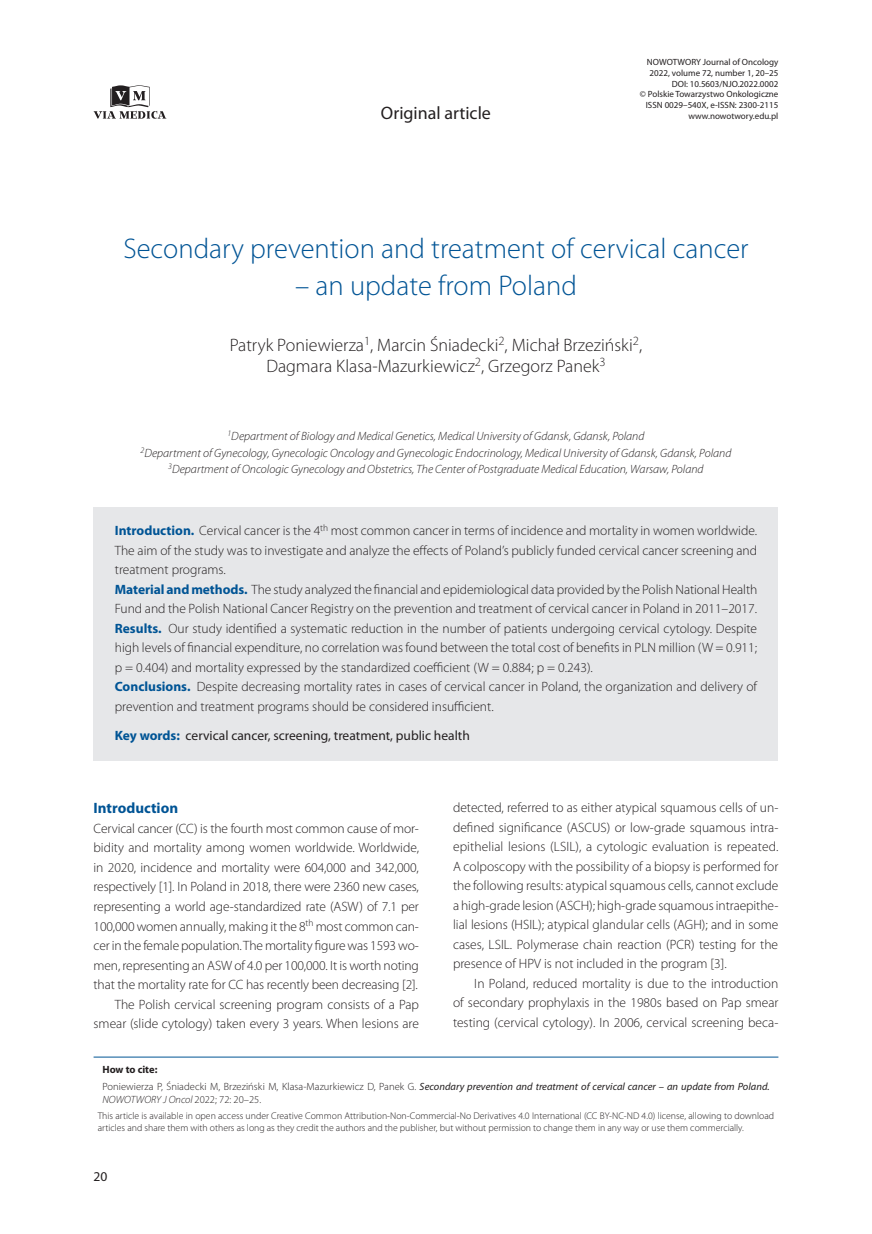
<style>
.page{position:relative;width:872px;height:1234px;background:#fff}
.page>*{position:absolute;margin:0;border:0;box-sizing:border-box;transform-origin:0 0}
._01_-_Tytuł_artykułu{font:300 28.5px "Myriad Pro";color:#005495}
._02_-_Autor_artykułu{font:300 18px/21.6px "Myriad Pro";color:#231f20;text-align:center}
.t1{font:18px "Myriad Pro";color:#231f20}
._07_-_Srodtytul_1{font:700 15px "Myriad Pro";color:#005495}
._04_-_Streszczenie{font:300 13.5px/19.5px "Myriad Pro";color:#231f20;text-align:justify}
._08_-_Tekst{font:300 13.5px/19.5px "Myriad Pro";color:#231f20;text-align:justify}
._08_-_Tekst_bez_wcie{font:300 13.5px/19.5px "Myriad Pro";letter-spacing:-.01em;color:#231f20;text-align:justify}
._05_-_Streszczenie_s{font:13.5px "Myriad Pro";color:#231f20}
._00_-_Praca{font:italic 300 12px "Myriad Pro";color:#231f20}
._00_-_Praca_ostatnia{font:italic 300 12px "Myriad Pro";color:#231f20}
._05_-_Tekst_ramka{font:300 10.5px/12.6px "Myriad Pro";color:#231f20}
._05_-_Tekst_ramka-2{font:700 10.5px "Myriad Pro";letter-spacing:-.005em;color:#231f20}
.t2{font:300 9.75px/11.7px "Myriad Pro";color:#231f20}
.t3{font:9px/10.8px "Myriad Pro";color:#231f20;text-align:right}
.s1{font-weight:700;color:#005495}
.s2{font-weight:400;font-style:italic}
.s3{font-style:italic}
</style>
<div class="page">
<svg style="left:94px;top:85px;width:72px;height:34px"></svg>
<div style="left:94px;top:508px;width:684px;height:78px;background:#e6e7e9"></div>
<div style="left:94px;top:566px;width:684px;height:59px;background:#e6e7e9"></div>
<div style="left:94px;top:605px;width:684px;height:78px;background:#e6e7e9"></div>
<div style="left:94px;top:664px;width:684px;height:58px;background:#e6e7e9"></div>
<div style="left:94px;top:721px;width:684px;height:39px;background:#e6e7e9"></div>
<hr style="left:94px;top:1056px;width:684px;height:1px;background:#005495">
<p class="t3" style="left:640px;top:56px;width:140px">NOWOTWORY Journal of Oncology<br>2022, volume 72, number 1, 20–25<br>DOI: 10.5603/NJO.2022.0002<br>© Polskie Towarzystwo Onkologiczne<br>ISSN 0029–540X, e-ISSN: 2300-2115</p>
<h2 class="t1" style="left:381px;top:102px;width:111px">Original article</h2>
<p class="t3" style="left:688px;top:110px;width:91px">www.nowotwory.edu.pl</p>
<p class="_01_-_Tytuł_artykułu" style="left:123px;top:231px;width:627px">Secondary prevention and treatment of cervical cancer</p>
<p class="_01_-_Tytuł_artykułu" style="left:295px;top:268px;width:283px">– an update from Poland</p>
<p class="_02_-_Autor_artykułu" style="left:230px;top:334px;width:414px">Patryk Poniewierza<sup>1</sup>, Marcin Śniadecki<sup>2</sup>, Michał Brzeziński<sup>2</sup>,<br>Dagmara Klasa-Mazurkiewicz<sup>2</sup>, Grzegorz Panek<sup>3</sup></p>
<p class="_00_-_Praca" style="left:227px;top:428px;width:418px"><sup>1</sup>Department of Biology and Medical Genetics, Medical University of Gdansk, Gdansk, Poland</p>
<p class="_00_-_Praca" style="left:141px;top:445px;width:592px"><sup>2</sup>Department of Gynecology, Gynecologic Oncology and Gynecologic Endocrinology, Medical University of Gdansk, Gdansk, Poland</p>
<p class="_00_-_Praca_ostatnia" style="left:168px;top:461px;width:537px"><sup>3</sup>Department of Oncologic Gynecology and Obstetrics, The Center of Postgraduate Medical Education, Warsaw, Poland</p>
<p class="_04_-_Streszczenie" style="left:115px;top:520px;width:644px"><span class="s1">Introduction.</span> Cervical cancer is the 4<sup>th</sup> most common cancer in terms of incidence and mortality in women worldwide.<br>The aim of the study was to investigate and analyze the effects of Poland’s publicly funded cervical cancer screening and treatment programs.</p>
<p class="_04_-_Streszczenie" style="left:115px;top:579px;width:644px"><span class="s1">Material and methods.</span> The study analyzed the financial and epidemiological data provided by the Polish National Health<br>Fund and the Polish National Cancer Registry on the prevention and treatment of cervical cancer in Poland in 2011–2017.</p>
<p class="_04_-_Streszczenie" style="left:115px;top:618px;width:644px"><span class="s1">Results.</span> Our study identified a systematic reduction in the number of patients undergoing cervical cytology. Despite high levels of financial expenditure, no correlation was found between the total cost of benefits in PLN million (W = 0.911; p = 0.404) and mortality expressed by the standardized coefficient (W = 0.884; p = 0.243).</p>
<p class="_04_-_Streszczenie" style="left:115px;top:676px;width:644px"><span class="s1">Conclusions.</span> Despite decreasing mortality rates in cases of cervical cancer in Poland, the organization and delivery of prevention and treatment programs should be considered insufficient.</p>
<p class="_05_-_Streszczenie_s" style="left:115px;top:727px;width:356px"><span class="s1">Key words:</span> cervical cancer, screening, treatment, public health</p>
<p class="_07_-_Srodtytul_1" style="left:94px;top:798px;width:86px">Introduction</p>
<p class="_08_-_Tekst_bez_wcie" style="left:94px;top:818px;width:327px">Cervical cancer (CC) is the fourth most common cause of mor&shy;bidity and mortality among women worldwide. Worldwide, in 2020, incidence and mortality were 604,000 and 342,000, respectively [1]. In Poland in 2018, there were 2360 new cases, representing a world age-standardized rate (ASW) of 7.1 per 100,000 women annually, making it the 8<sup>th</sup> most common can&shy;cer in the female population. The mortality figure was 1593 wo&shy;men, representing an ASW of 4.0 per 100,000. It is worth noting that the mortality rate for CC has recently been decreasing [2].</p>
<p class="_08_-_Tekst" style="left:94px;top:993px;width:327px;text-align:right">The Polish cervical screening program consists of a Pap smear (slide cytology) taken every 3 years. When lesions are</p>
<p class="_08_-_Tekst" style="left:453px;top:797px;width:327px">detected, referred to as either atypical squamous cells of un&shy;defined significance (ASCUS) or low-grade squamous intra&shy;epithelial lesions (LSIL), a cytologic evaluation is repeated.<br>A colposcopy with the possibility of a biopsy is performed for the following results: atypical squamous cells, cannot exclude a high-grade lesion (ASCH); high-grade squamous intraepithe&shy;lial lesions (HSIL); atypical glandular cells (AGH); and in some cases, LSIL. Polymerase chain reaction (PCR) testing for the presence of HPV is not included in the program [3].</p>
<p class="_08_-_Tekst" style="left:453px;top:973px;width:327px;text-indent:21px">In Poland, reduced mortality is due to the introduction of secondary prophylaxis in the 1980s based on Pap smear testing (cervical cytology). In 2006, cervical screening beca-</p>
<p class="_05_-_Tekst_ramka-2" style="left:102px;top:1062px;width:56px">How to cite:</p>
<p class="_05_-_Tekst_ramka" style="left:102px;top:1080px;width:668px">Poniewierza P, Śniadecki M, Brzeziński M, Klasa-Mazurkiewicz D, Panek G. <span class="s2">Secondary prevention and treatment of cervical cancer – an update from Poland.<br></span><span class="s3">NOWOTWORY J Oncol</span> 2022; 72: 20–25.</p>
<p class="t2" style="left:98px;top:1109px;width:678px">This article is available in open access under Creative Common Attribution-Non-Commercial-No Derivatives 4.0 International (CC BY-NC-ND 4.0) license, allowing to download articles and share them with others as long as they credit the authors and the publisher, but without permission to change them in any way or use them commercially.</p>
<p class="_05_-_Streszczenie_s" style="left:94px;top:1168px;width:15px">20</p>
</div>
